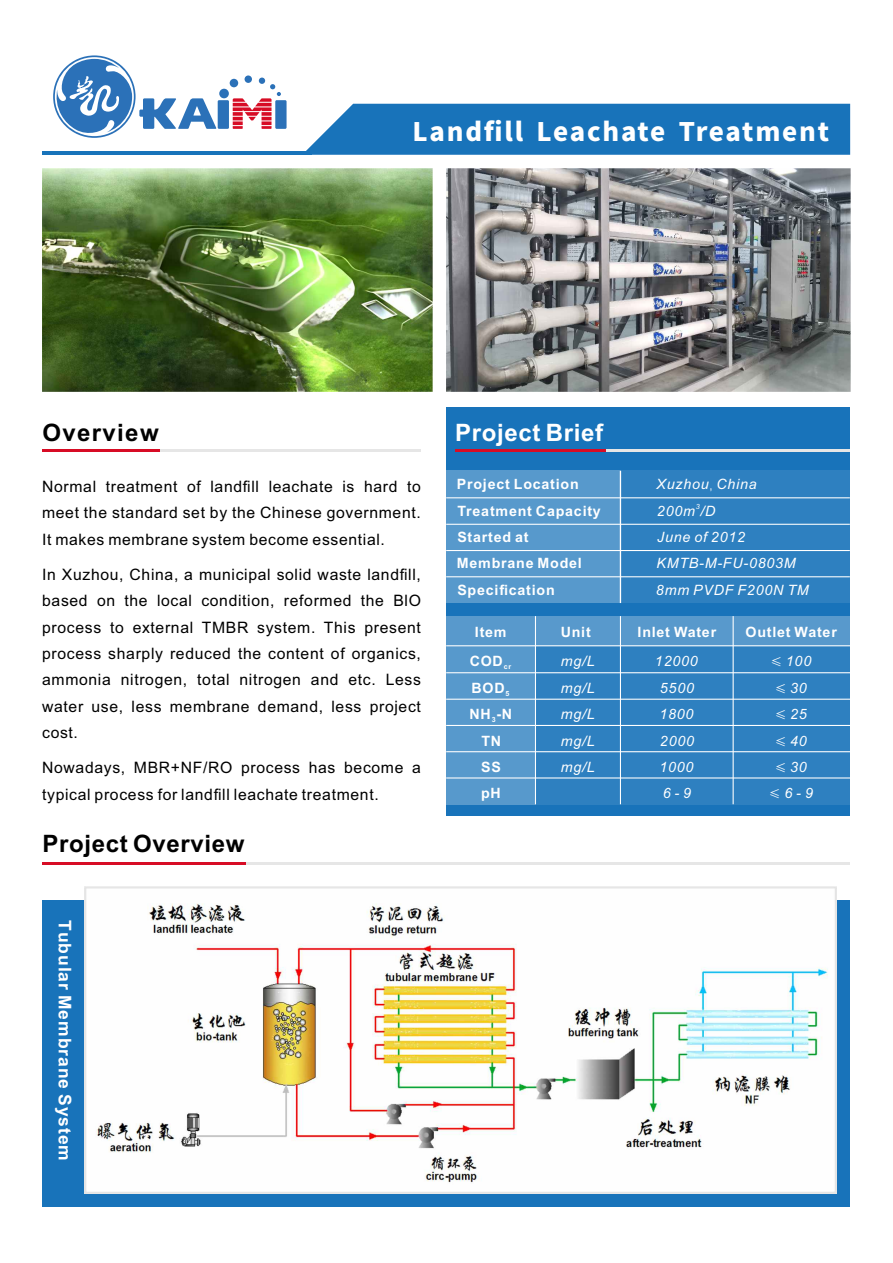
<style>
.page{position:relative;width:893px;height:1263px;background:#fff}
.page>*{position:absolute;margin:0;border:0;box-sizing:border-box;transform-origin:0 0}
.t1{font:800 25.5px "Source Han Sans CN";letter-spacing:.07em;color:#fff}
.t2{font:700 24px "Arial";letter-spacing:.03em;color:#000}
.t3{font:700 24px "Arial";letter-spacing:.03em;color:#fff}
.t4{font:700 24px "Arial";letter-spacing:.055em;color:#000}
.t5{font:700 17.55px "Arial";letter-spacing:.055em;color:#fff}
.t6{font:15.75px/26.4px "Arial";letter-spacing:.04em;color:#000;text-align:justify}
.t7{font:italic 14.25px/26.5px "Arial";letter-spacing:.055em;color:#fff}
.t8{font:700 14.25px/26.4px "Arial";letter-spacing:.055em;color:#fff;text-align:center}
.t9{font:italic 7.2px "Arial";color:#fff}
.s1{font-family:"Dengxian";font-style:normal}
.s2{font-family:"Source Han Sans CN";font-style:normal;font-size:11.25px}
</style>
<div class="page">
<img style="left:42px;top:168px;width:391px;height:223px">
<hr style="left:42px;top:450px;width:118px;height:2px;background:#d70c25">
<hr style="left:160px;top:450px;width:261px;height:2px;background:#e6e6e6">
<hr style="left:42px;top:862px;width:205px;height:2px;background:#d70c25">
<hr style="left:247px;top:862px;width:603px;height:2px;background:#e6e6e6">
<div style="left:42px;top:900px;width:808px;height:306px;background:#1873ba"></div>
<img style="left:85px;top:887px;width:752px;height:306px">
<img style="left:446px;top:168px;width:404px;height:223px">
<div style="left:306px;top:104px;width:544px;height:51px;background:#1873ba"></div>
<svg style="left:53px;top:55px;width:234px;height:83px"></svg>
<hr style="left:42px;top:151px;width:270px;height:4px;background:#1873ba">
<div style="left:446px;top:408px;width:404px;height:408px;background:#1873ba"></div>
<hr style="left:455px;top:450px;width:151px;height:2px;background:#d70c25">
<hr style="left:606px;top:450px;width:244px;height:2px;background:#e6e6e6">
<div style="left:446px;top:471px;width:404px;height:132px;background:#2e80c0"></div>
<div style="left:446px;top:471px;width:174px;height:132px;background:#5799cc"></div>
<hr style="left:620px;top:471px;width:1px;height:132px;background:#fff">
<hr style="left:446px;top:497px;width:404px;height:1px;background:#fff">
<hr style="left:446px;top:524px;width:404px;height:1px;background:#fff">
<hr style="left:446px;top:550px;width:404px;height:1px;background:#fff">
<hr style="left:446px;top:576px;width:404px;height:1px;background:#fff">
<div style="left:446px;top:616px;width:404px;height:188px;background:#fff;opacity:.1"></div>
<hr style="left:535px;top:616px;width:1px;height:188px;background:#fff">
<hr style="left:620px;top:616px;width:1px;height:188px;background:#fff">
<hr style="left:733px;top:616px;width:1px;height:188px;background:#fff">
<hr style="left:446px;top:645px;width:404px;height:1px;background:#fff">
<hr style="left:446px;top:672px;width:404px;height:1px;background:#fff">
<hr style="left:446px;top:699px;width:404px;height:1px;background:#fff">
<hr style="left:446px;top:725px;width:404px;height:1px;background:#fff">
<hr style="left:446px;top:751px;width:404px;height:1px;background:#fff">
<hr style="left:446px;top:777px;width:404px;height:1px;background:#fff">
<div style="left:446px;top:646px;width:89px;height:158px;background:#5799cc"></div>
<h1 class="t1" style="left:413px;top:118px;width:418px">Landfill Leachate Treatment</h1>
<h2 class="t4" style="left:43px;top:424px;width:118px">Overview</h2>
<p class="t6" style="left:42px;top:474px;width:380px">Normal treatment of landfill leachate is hard to meet the standard set by the Chinese government.<br>It makes membrane system become essential.</p>
<p class="t6" style="left:42px;top:562px;width:380px">In Xuzhou, China, a municipal solid waste landfill, based on the local condition, reformed the BlO process to external TMBR system. This present process sharply reduced the content of organics, ammonia nitrogen, total nitrogen and etc. Less water use, less membrane demand, less project cost.</p>
<p class="t6" style="left:42px;top:756px;width:380px">Nowadays, MBR+NF/RO process has become a typical process for landfill leachate treatment.</p>
<h2 class="t2" style="left:42px;top:834px;width:204px">Project Overview</h2>
<p class="t5" style="left:72px;top:920px;width:242px;rotate:90deg">Tubular Membrane System</p>
<h2 class="t3" style="left:455px;top:424px;width:150px">Project Brief</h2>
<p class="t8" style="left:457px;top:472px;width:146px;text-align:left">Project Location<br>Treatment Capacity<br>Started at<br>Membrane Model<br>Specification</p>
<p class="t7" style="left:656px;top:472px;width:102px">Xuzhou<span class="s1">,</span> China</p>
<p class="t9" style="left:696px;top:503px;width:5px">3</p>
<p class="t7" style="left:657px;top:499px;width:90px">200m /D<br>June of 2012</p>
<p class="t7" style="left:656px;top:551px;width:154px">KMTB-M-FU-0803M<br>8mm PVDF F200N TM</p>
<p class="t8" style="left:470px;top:619px;width:43px;line-height:29px">Item<br>COD<sub>cr</sub></p>
<p class="t8" style="left:469px;top:676px;width:44px">BOD<sub>5<br></sub>NH<sub>3</sub>-N<br>TN<br>SS pH</p>
<p class="t8" style="left:561px;top:620px;width:32px">Unit</p>
<p class="t8" style="left:638px;top:620px;width:80px">Inlet Water</p>
<p class="t8" style="left:746px;top:620px;width:93px">Outlet Water</p>
<p class="t7" style="left:561px;top:649px;width:36px">mg/L</p>
<p class="t7" style="left:655px;top:649px;width:44px">12000</p>
<p class="t7" style="left:771px;top:649px;width:42px"><span class="s2">≤</span> 100</p>
<p class="t7" style="left:561px;top:676px;width:36px">mg/L</p>
<p class="t7" style="left:660px;top:676px;width:36px">5500</p>
<p class="t7" style="left:775px;top:676px;width:33px"><span class="s2">≤</span> 30</p>
<p class="t7" style="left:561px;top:702px;width:36px">mg/L</p>
<p class="t7" style="left:659px;top:702px;width:36px">1800</p>
<p class="t7" style="left:775px;top:702px;width:33px"><span class="s2">≤</span> 25</p>
<p class="t7" style="left:561px;top:729px;width:36px">mg/L</p>
<p class="t7" style="left:660px;top:729px;width:36px">2000</p>
<p class="t7" style="left:775px;top:729px;width:33px"><span class="s2">≤</span> 40</p>
<p class="t7" style="left:561px;top:755px;width:36px">mg/L</p>
<p class="t7" style="left:659px;top:755px;width:36px">1000</p>
<p class="t7" style="left:775px;top:755px;width:33px"><span class="s2">≤</span> 30</p>
<p class="t7" style="left:663px;top:781px;width:30px">6 - 9</p>
<p class="t7" style="left:769px;top:781px;width:45px"><span class="s2">≤</span> 6 - 9</p>
</div>
